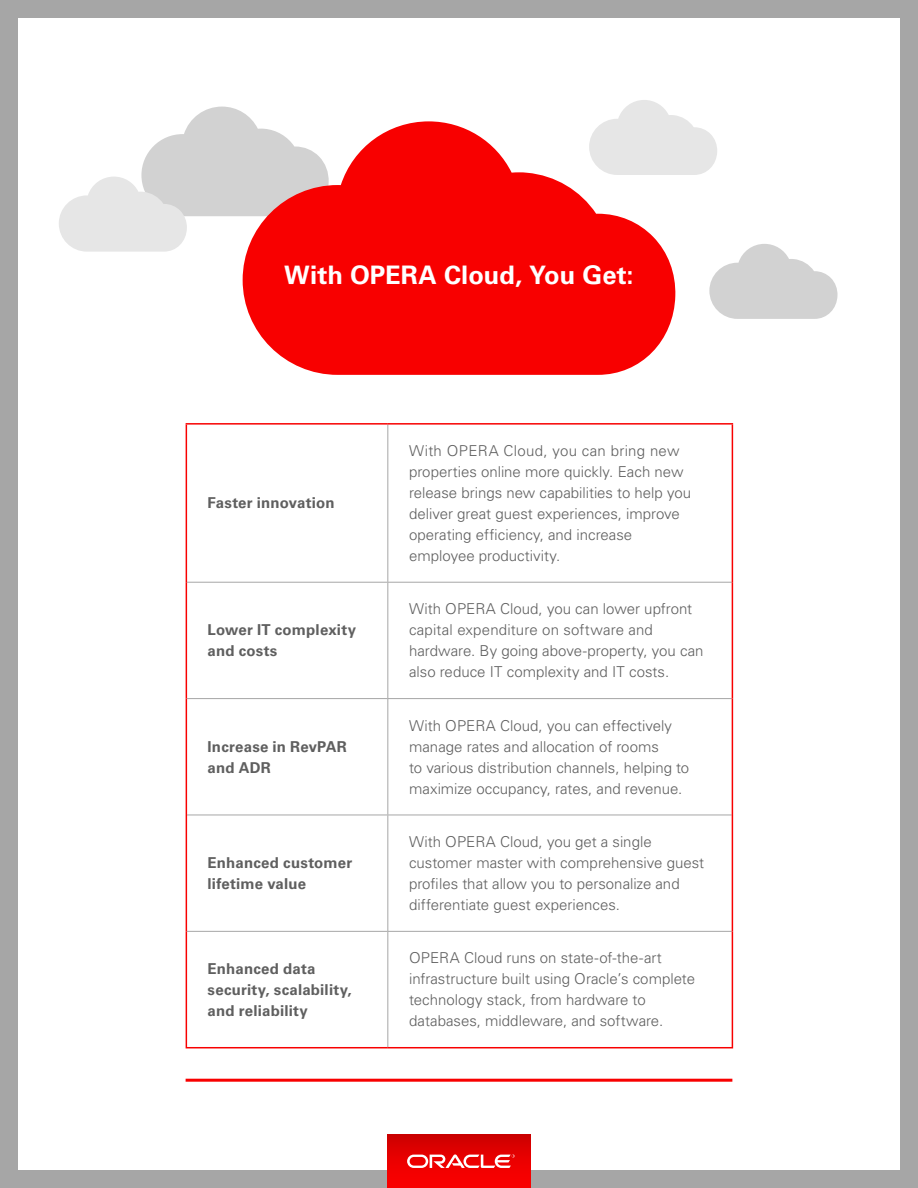
<style>
.page{position:relative;width:918px;height:1188px;background:#fff}
.page>*{position:absolute;margin:0;border:0;box-sizing:border-box;transform-origin:0 0}
.Body_Bullet_10_15{font:700 25.5px "Univers LT Std";color:#fff}
.Body_Bullet_10_15-2{font:300 15px/21px "Univers LT Std";color:#5f5f5f}
.Body_Bullet_10_15-3{font:700 15px/21px "Univers LT Std";letter-spacing:.015em;color:#5f5f5f}
</style>
<div class="page">
<div style="left:0;top:0;width:918px;height:1188px;border:18px solid #a6a6a6"></div>
<svg style="left:59px;top:107px;width:194px;height:145px"></svg>
<svg style="left:243px;top:121px;width:433px;height:254px;fill:#f80000"></svg>
<hr style="left:186px;top:1079px;width:546px;height:3px;background:#f80000">
<hr style="left:387px;top:425px;width:1px;height:157px;background:#a6a6a6">
<hr style="left:187px;top:582px;width:201px;height:1px;background:#a6a6a6">
<hr style="left:388px;top:582px;width:344px;height:1px;background:#a6a6a6">
<hr style="left:387px;top:583px;width:1px;height:115px;background:#a6a6a6">
<hr style="left:187px;top:698px;width:201px;height:1px;background:#a6a6a6">
<hr style="left:388px;top:698px;width:344px;height:1px;background:#a6a6a6">
<hr style="left:387px;top:699px;width:1px;height:116px;background:#a6a6a6">
<hr style="left:187px;top:815px;width:201px;height:1px;background:#a6a6a6">
<hr style="left:388px;top:815px;width:344px;height:1px;background:#a6a6a6">
<hr style="left:387px;top:815px;width:1px;height:116px;background:#a6a6a6">
<hr style="left:187px;top:931px;width:201px;height:1px;background:#a6a6a6">
<hr style="left:388px;top:931px;width:344px;height:1px;background:#a6a6a6">
<hr style="left:387px;top:932px;width:1px;height:115px;background:#a6a6a6">
<hr style="left:186px;top:423px;width:202px;height:2px;background:#f80000">
<hr style="left:186px;top:425px;width:1px;height:157px;background:#f80000">
<hr style="left:388px;top:423px;width:345px;height:2px;background:#f80000">
<hr style="left:732px;top:425px;width:1px;height:157px;background:#f80000">
<hr style="left:186px;top:582px;width:1px;height:117px;background:#f80000">
<hr style="left:732px;top:582px;width:1px;height:117px;background:#f80000">
<hr style="left:186px;top:699px;width:1px;height:116px;background:#f80000">
<hr style="left:732px;top:699px;width:1px;height:116px;background:#f80000">
<hr style="left:186px;top:815px;width:1px;height:116px;background:#f80000">
<hr style="left:732px;top:815px;width:1px;height:116px;background:#f80000">
<hr style="left:186px;top:931px;width:1px;height:116px;background:#f80000">
<hr style="left:732px;top:931px;width:1px;height:116px;background:#f80000">
<hr style="left:186px;top:1047px;width:202px;height:1px;background:#f80000">
<hr style="left:388px;top:1047px;width:345px;height:1px;background:#f80000">
<svg style="left:589px;top:100px;width:128px;height:75px"></svg>
<svg style="left:709px;top:244px;width:129px;height:75px"></svg>
<div style="left:387px;top:1135px;width:144px;height:53px;background:linear-gradient(to bottom,#d10000,#f00)"></div>
<svg style="left:407px;top:1154px;width:108px;height:14px"></svg>
<p class="Body_Bullet_10_15" style="left:284px;top:260px;width:351px">With OPERA Cloud, You Get:</p>
<p class="Body_Bullet_10_15-3" style="left:208px;top:493px;width:128px">Faster innovation</p>
<p class="Body_Bullet_10_15-3" style="left:208px;top:620px;width:150px">Lower IT complexity and costs</p>
<p class="Body_Bullet_10_15-3" style="left:208px;top:736px;width:141px">Increase in RevPAR and ADR</p>
<p class="Body_Bullet_10_15-3" style="left:208px;top:852px;width:146px">Enhanced customer lifetime value</p>
<p class="Body_Bullet_10_15-2" style="left:409px;top:440px;width:283px">With OPERA Cloud, you can bring new properties online more quickly. Each new release brings new capabilities to help you deliver great guest experiences, improve operating efficiency, and increase employee productivity.</p>
<p class="Body_Bullet_10_15-2" style="left:409px;top:599px;width:296px">With OPERA Cloud, you can lower upfront capital expenditure on software and hardware. By going above-property, you can also reduce IT complexity and IT costs.</p>
<p class="Body_Bullet_10_15-2" style="left:409px;top:715px;width:282px">With OPERA Cloud, you can effectively manage rates and allocation of rooms<br>to various distribution channels, helping to maximize occupancy, rates, and revenue.</p>
<p class="Body_Bullet_10_15-2" style="left:409px;top:831px;width:297px">With OPERA Cloud, you get a single customer master with comprehensive guest profiles that allow you to personalize and differentiate guest experiences.</p>
<p class="Body_Bullet_10_15-3" style="left:208px;top:958px;width:145px">Enhanced data security, scalability, and reliability</p>
<p class="Body_Bullet_10_15-2" style="left:409px;top:948px;width:287px">OPERA Cloud runs on state-of-the-art infrastructure built using Oracle’s complete technology stack, from hardware to databases, middleware, and software.</p>
</div>
